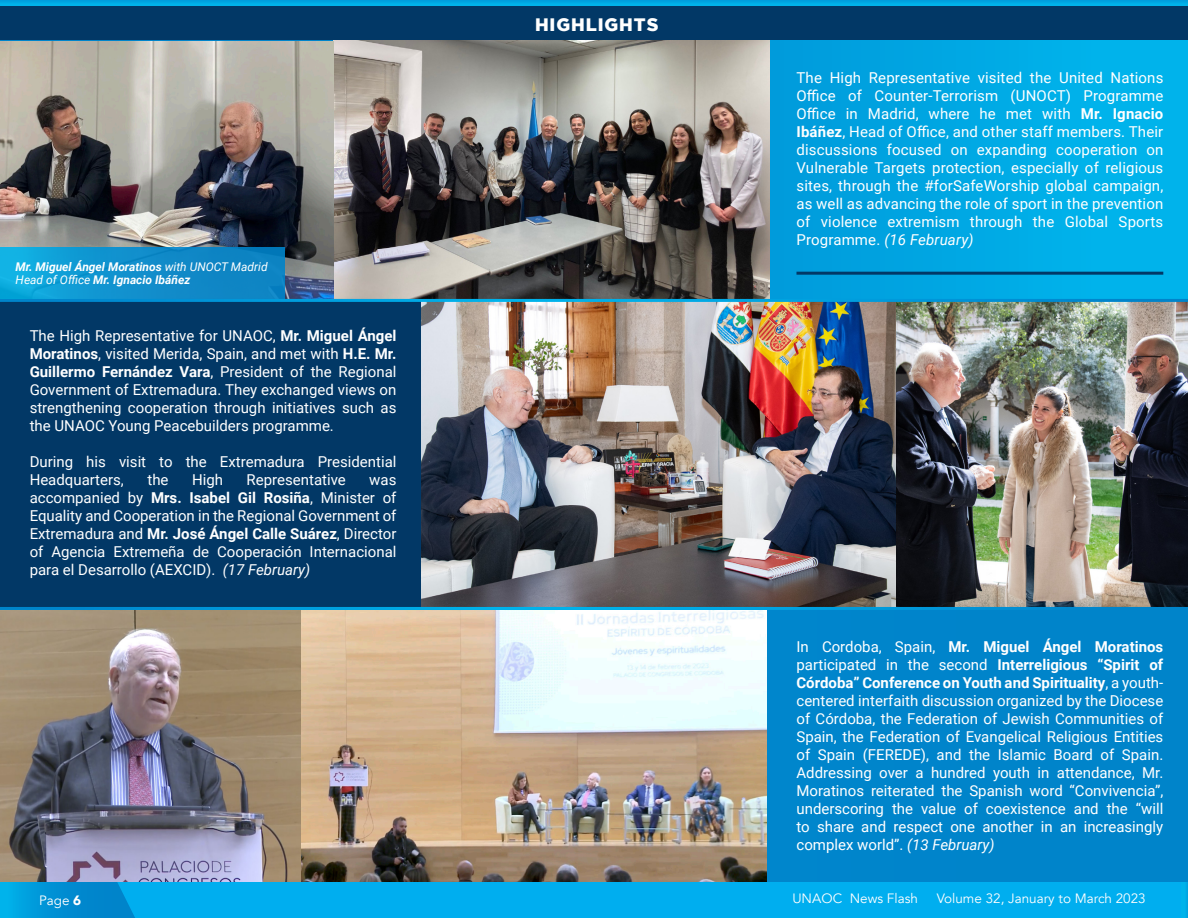
<style>
.page{position:relative;width:1188px;height:918px;background:#fff}
.page>*{position:absolute;margin:0;border:0;box-sizing:border-box;transform-origin:0 0}
.t1{font:900 18px "Gotham";letter-spacing:.05em;color:#fff}
.t2{font:15px/18px "Roboto";color:#fff;text-align:justify}
.t3{font:13.5px "Avenir";color:#fff}
.t4{font:italic 700 12px "Roboto";color:#fff}
.s1{font-weight:400}
.s2{font-weight:700}
.s3{font-style:italic}
.s4{font-weight:900}
</style>
<div class="page">
<div style="left:0;top:882px;width:1188px;height:36px;background:#00aeef"></div>
<div style="left:1182px;top:0;width:6px;height:918px;background:#00b1e9"></div>
<svg style="left:17px;top:882px;width:118px;height:36px"></svg>
<div style="left:0;top:0;width:1188px;height:6px;background:#00abe6"></div>
<div style="left:0;top:299px;width:1188px;height:308px;background:#023866"></div>
<div style="left:0;top:40px;width:1188px;height:260px;background:linear-gradient(to bottom,#00a9e4,#00a9e4)"></div>
<div style="left:0;top:608px;width:1188px;height:274px;background:#0084ca"></div>
<div style="left:0;top:6px;width:1188px;height:34px;background:#023866"></div>
<img style="left:421px;top:302px;width:767px;height:305px">
<img style="left:0;top:610px;width:767px;height:272px">
<img style="left:0;top:41px;width:770px;height:258px">
<hr style="left:796px;top:272px;width:367px;height:3px;background:#023866">
<hr style="left:0;top:607px;width:1188px;height:3px;background:#fff">
<hr style="left:0;top:299px;width:1188px;height:3px;background:#fff">
<div style="left:0;top:248px;width:284px;height:51px;background:linear-gradient(to right,#11abdf,#0e7abd)"></div>
<p class="t4" style="left:16px;top:258px;width:254px">Mr. Miguel Ángel Moratinos <span class="s1">with UNOCT Madrid</span></p>
<p class="t4" style="left:16px;top:272px;width:176px"><span class="s1">Head of Office</span> Mr. Ignacio Ibáñez</p>
<p class="t2" style="left:30px;top:326px;width:368px">The High Representative for UNAOC, <span class="s2">Mr. Miguel Ángel Moratinos</span>, visited Merida, Spain, and met with <span class="s2">H.E. Mr.<br>Guillermo Fernández Vara</span>, President of the Regional Government of Extremadura. They exchanged views on strengthening cooperation through initiatives such as the UNAOC Young Peacebuilders programme.</p>
<p class="t2" style="left:30px;top:452px;width:368px">During his visit to the Extremadura Presidential<br>Headquarters,</p>
<p class="t2" style="left:147px;top:470px;width:23px">the</p>
<p class="t2" style="left:192px;top:470px;width:33px">High</p>
<p class="t2" style="left:247px;top:470px;width:101px">Representative</p>
<p class="t2" style="left:30px;top:470px;width:368px;text-indent:340px">was accompanied by <span class="s2">Mrs. Isabel Gil Rosiña</span>, Minister of Equality and Cooperation in the Regional Government of Extremadura and <span class="s2">Mr. José Ángel Calle Suárez</span>, Director of Agencia Extremeña de Cooperación Internacional para el Desarrollo (AEXCID). <span class="s3">(17 February)</span></p>
<p class="t1" style="left:535px;top:15px;width:125px">HIGHLIGHTS</p>
<p class="t2" style="left:796px;top:68px;width:368px">The High Representative visited the United Nations Office of Counter-Terrorism (UNOCT) Programme Office in Madrid, where he met with <span class="s2">Mr. Ignacio Ibáñez</span>, Head of Office, and other staff members. Their discussions focused on expanding cooperation on Vulnerable Targets protection, especially of religious sites, through the #forSafeWorship global campaign, as well as advancing the role of sport in the prevention of violence extremism through the Global Sports Programme. <span class="s3">(16 February)</span></p>
<p class="t2" style="left:796px;top:637px;width:368px">In Cordoba, Spain, <span class="s2">Mr. Miguel Ángel Moratinos </span>participated in the second <span class="s2">Interreligious “Spirit of Córdoba” Conference on Youth and Spirituality</span>, a youth&shy;centered interfaith discussion organized by the Diocese of Córdoba, the Federation of Jewish Communities of Spain, the Federation of Evangelical Religious Entities of Spain (FEREDE), and the Islamic Board of Spain.<br>Addressing over a hundred youth in attendance, Mr.<br>Moratinos reiterated the Spanish word “Convivencia”, underscoring the value of coexistence and the “will to share and respect one another in an increasingly complex world”. <span class="s3">(13 February)</span></p>
<p class="t3" style="left:39px;top:892px;width:44px">Page <span class="s4">6</span></p>
<p class="t3" style="left:792px;top:890px;width:127px">UNAOC News Flash</p>
<p class="t3" style="left:937px;top:890px;width:211px">Volume 32, January to March 2023</p>
</div>
